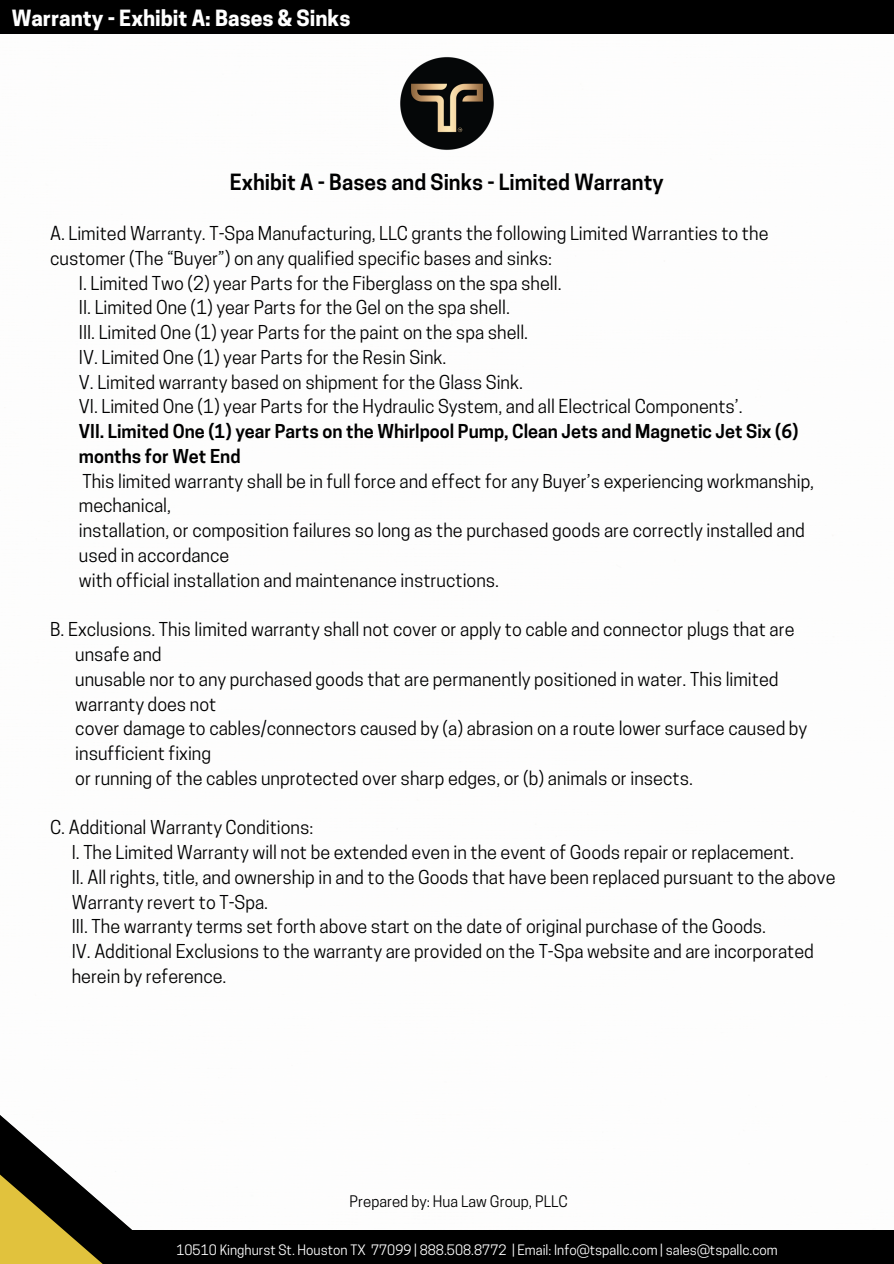
<style>
.page{position:relative;width:894px;height:1264px;background:#fff}
.page>*{position:absolute;margin:0;border:0;box-sizing:border-box;transform-origin:0 0}
.t1{font:600 21px "Cooper Hewitt";color:#000}
.t2{font:700 21px "Cooper Hewitt";color:#fff}
.t3{font:18px/24.8px "Cooper Hewitt";color:#000}
.t4{font:600 18px/24.8px "Cooper Hewitt";color:#000}
.t5{font:15px "Cooper Hewitt";color:#000}
.t6{font:13.5px "Cooper Hewitt";color:#fff}
.s1{font-weight:400}
</style>
<div class="page">
<div style="left:0;top:0;width:893px;height:34px;background:#000"></div>
<div style="left:0;top:1230px;width:893px;height:33px;background:#000"></div>
<svg style="left:0;top:1115px;width:132px;height:148px"></svg>
<img style="left:400px;top:57px;width:94px;height:93px">
<h1 class="t2" style="left:12px;top:10px;width:340px">Warranty - Exhibit A: Bases &amp; Sinks</h1>
<p class="t1" style="left:230px;top:174px;width:435px">Exhibit A - Bases and Sinks - Limited Warranty</p>
<p class="t3" style="left:50px;top:223px;width:719px">A. Limited Warranty. T-Spa Manufacturing, LLC grants the following Limited Warranties to the</p>
<p class="t3" style="left:50px;top:248px;width:503px">customer (The “Buyer”) on any qualified specific bases and sinks:</p>
<p class="t3" style="left:79px;top:273px;width:484px">I. Limited Two (2) year Parts for the Fiberglass on the spa shell.</p>
<p class="t3" style="left:79px;top:297px;width:432px">II. Limited One (1) year Parts for the Gel on the spa shell.</p>
<p class="t3" style="left:79px;top:322px;width:450px">III. Limited One (1) year Parts for the paint on the spa shell.</p>
<p class="t3" style="left:79px;top:347px;width:369px">IV. Limited One (1) year Parts for the Resin Sink.</p>
<p class="t3" style="left:79px;top:372px;width:445px">V. Limited warranty based on shipment for the Glass Sink.</p>
<p class="t3" style="left:79px;top:396px;width:665px">VI. Limited One (1) year Parts for the Hydraulic System, and all Electrical Components’.</p>
<h2 class="t4" style="left:79px;top:421px;width:736px">VII. Limited One (1) year Parts on the Whirlpool Pump, Clean Jets and Magnetic Jet Six (6) months for Wet End<br><span class="s1">This limited warranty shall be in full force and effect for any Buyer’s experiencing workmanship,</span></h2>
<p class="t3" style="left:79px;top:495px;width:727px">mechanical,<br>installation, or composition failures so long as the purchased goods are correctly installed and used in accordance</p>
<h2 class="t3" style="left:79px;top:570px;width:421px">with official installation and maintenance instructions.</h2>
<p class="t3" style="left:50px;top:619px;width:745px">B. Exclusions. This limited warranty shall not cover or apply to cable and connector plugs that are</p>
<h2 class="t3" style="left:75px;top:644px;width:88px">unsafe and</h2>
<h2 class="t3" style="left:75px;top:669px;width:704px">unusable nor to any purchased goods that are permanently positioned in water. This limited</h2>
<p class="t3" style="left:75px;top:693px;width:143px">warranty does not</p>
<h2 class="t3" style="left:75px;top:718px;width:733px">cover damage to cables/connectors caused by (a) abrasion on a route lower surface caused by</h2>
<p class="t3" style="left:75px;top:743px;width:137px">insufficient fixing</p>
<h2 class="t3" style="left:75px;top:768px;width:619px">or running of the cables unprotected over sharp edges, or (b) animals or insects.</h2>
<p class="t3" style="left:72px;top:817px;width:723px;text-indent:-22px">C. Additional Warranty Conditions:<br>I. The Limited Warranty will not be extended even in the event of Goods repair or replacement.</p>
<h2 class="t3" style="left:72px;top:867px;width:765px">II. All rights, title, and ownership in and to the Goods that have been replaced pursuant to the above</h2>
<p class="t3" style="left:72px;top:891px;width:695px">Warranty revert to T-Spa.<br>III. The warranty terms set forth above start on the date of original purchase of the Goods.</p>
<h2 class="t3" style="left:72px;top:941px;width:743px">IV. Additional Exclusions to the warranty are provided on the T-Spa website and are incorporated herein by reference.</h2>
<p class="t5" style="left:349px;top:1195px;width:219px">Prepared by: Hua Law Group, PLLC</p>
<h2 class="t6" style="left:176px;top:1244px;width:602px">10510 Kinghurst St. Houston TX 77099 | 888.508.8772 | Email: Info@tspallc.com | sales@tspallc.com</h2>
</div>
